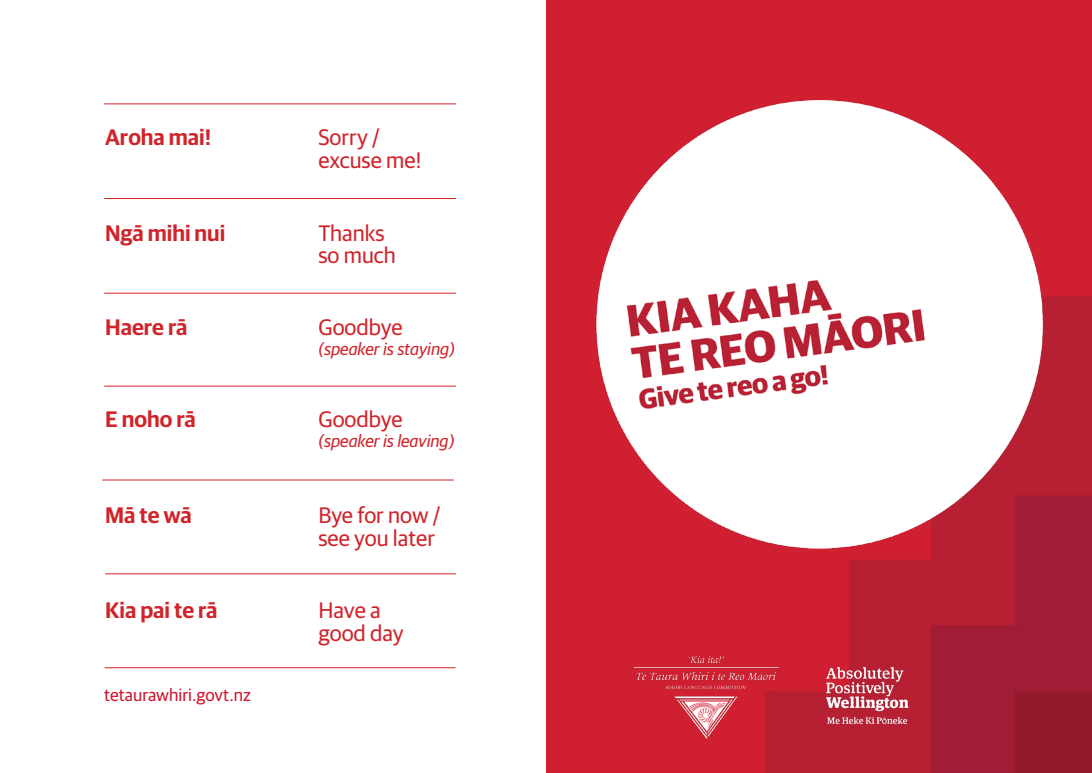
<style>
.page{position:relative;width:1092px;height:773px;background:#fff}
.page>*{position:absolute;margin:0;border:0;box-sizing:border-box;transform-origin:0 0}
.english{font:22.5px/22.5px "Guardian Sans";color:#d1232a}
.Paragraph_Style_1{font:600 22.5px "Guardian Sans";color:#d1232a}
.Paragraph_Style_2{font:italic 17.5px "Guardian Sans";color:#d1232a}
.Paragraph_Style_1-2{font:17.5px "Guardian Sans";color:#cf152d}
</style>
<div class="page">
<img style="left:546px;top:0;width:545px;height:772px">
<img style="left:634px;top:647px;width:146px;height:94px">
<hr style="left:105px;top:573px;width:351px;height:1px;background:#d1232a">
<hr style="left:105px;top:667px;width:350px;height:1px;background:#d1232a">
<hr style="left:104px;top:198px;width:352px;height:1px;background:#d1232a">
<hr style="left:104px;top:103px;width:352px;height:1px;background:#d1232a">
<hr style="left:104px;top:293px;width:352px;height:1px;background:#d1232a">
<hr style="left:104px;top:385px;width:352px;height:1px;background:#d1232a">
<hr style="left:102px;top:479px;width:352px;height:1px;background:#d1232a">
<img style="left:804px;top:647px;width:126px;height:99px">
<img style="left:591px;top:91px;width:455px;height:463px">
<p class="Paragraph_Style_1" style="left:105px;top:121px;width:107px">Aroha mai!</p>
<p class="english" style="left:318px;top:124px;width:105px">Sorry / excuse me!</p>
<p class="Paragraph_Style_1" style="left:105px;top:216px;width:122px">Ngā mihi nui</p>
<p class="english" style="left:318px;top:220px;width:79px">Thanks so much</p>
<p class="Paragraph_Style_1" style="left:105px;top:310px;width:84px">Haere rā</p>
<p class="english" style="left:318px;top:314px;width:86px">Goodbye</p>
<p class="Paragraph_Style_2" style="left:318px;top:336px;width:138px">(speaker is staying)</p>
<p class="Paragraph_Style_1" style="left:105px;top:402px;width:92px">E noho rā</p>
<p class="english" style="left:318px;top:406px;width:86px">Goodbye</p>
<p class="Paragraph_Style_2" style="left:318px;top:428px;width:137px">(speaker is leaving)</p>
<p class="Paragraph_Style_1" style="left:105px;top:498px;width:88px">Mā te wā</p>
<p class="english" style="left:318px;top:502px;width:124px">Bye for now / see you later</p>
<p class="Paragraph_Style_1" style="left:105px;top:593px;width:114px">Kia pai te rā</p>
<p class="english" style="left:318px;top:597px;width:87px">Have a good day</p>
<p class="Paragraph_Style_1-2" style="left:104px;top:682px;width:148px">tetaurawhiri.govt.nz</p>
</div>
